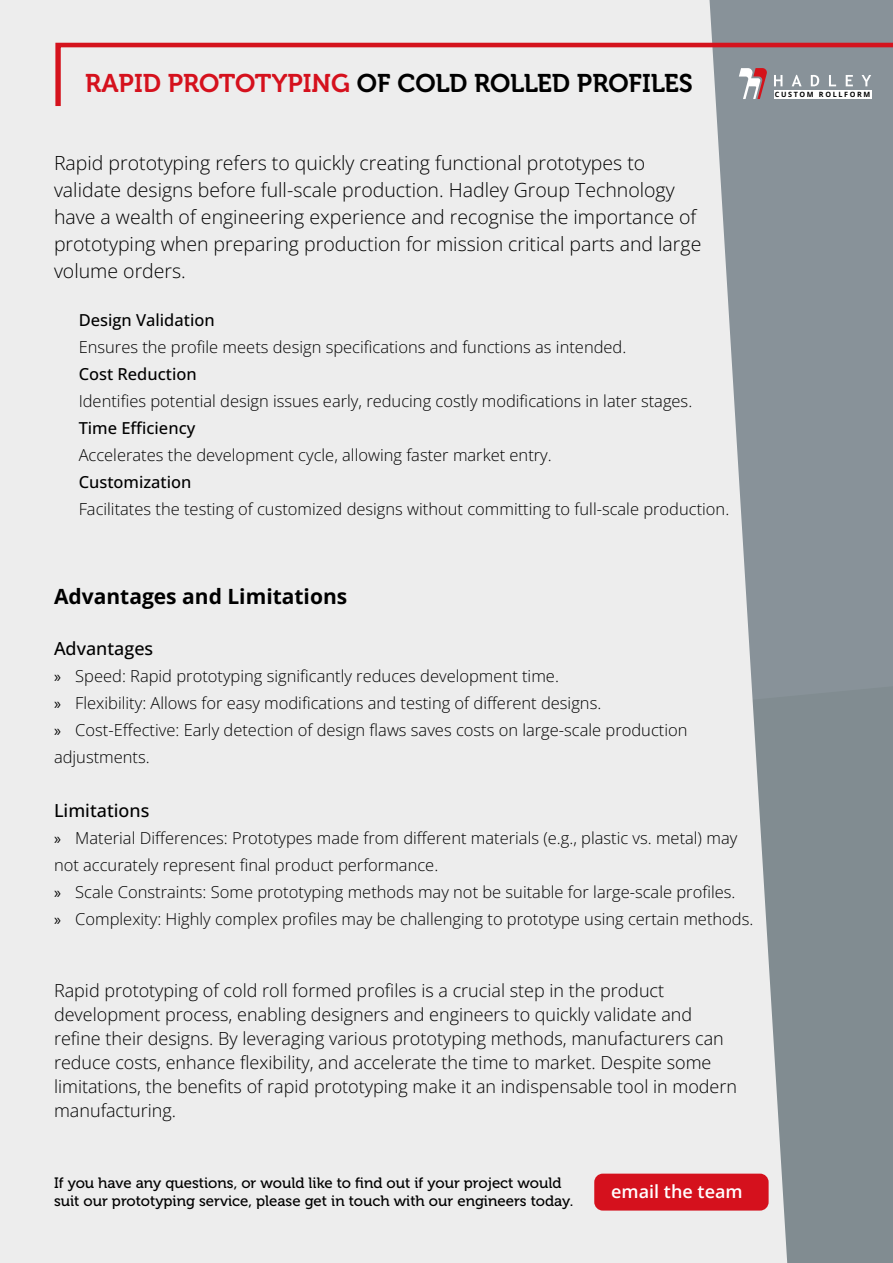
<style>
.page{position:relative;width:893px;height:1263px;background:#fff}
.page>*{position:absolute;margin:0;border:0;box-sizing:border-box;transform-origin:0 0}
.t1{font:25.5px "Museo 700";color:#000}
.t2{font:700 21px "Open Sans";color:#000}
.t3{font:300 19.5px/27px "Open Sans";color:#000}
.t4{font:300 18px/24px "Open Sans";color:#000}
.t5{font:500 18px "Open Sans";color:#000}
.t6{font:600 18px "Open Sans";color:#fff}
.t7{font:300 16.5px/27px "Open Sans";color:#000}
.t8{font:500 16.5px "Open Sans";color:#000}
.t9{font:15px/18px "Museo 500";color:#000}
.t10{font:700 7.2px "Open Sans";letter-spacing:.225em;color:#010202}
.s1{color:#d5111d}
.s2{font-family:"Myriad Pro";font-weight:400}
</style>
<div class="page">
<div style="left:787px;top:0;width:106px;height:497px;background:#889299"></div>
<div style="left:787px;top:497px;width:106px;height:766px;background:#818c91"></div>
<div style="left:0;top:0;width:787px;height:1263px;background:#ededed"></div>
<svg style="left:53px;top:40px;width:840px;height:71px;background:#dbcfd1"></svg>
<div style="left:594px;top:1173px;width:175px;height:37px;background:#d5111d;border-radius:9px"></div>
<svg style="left:861px;top:75px;width:10px;height:11px"></svg>
<svg style="left:846px;top:75px;width:7px;height:11px"></svg>
<svg style="left:829px;top:75px;width:7px;height:11px"></svg>
<svg style="left:811px;top:75px;width:8px;height:11px"></svg>
<svg style="left:792px;top:75px;width:10px;height:11px"></svg>
<svg style="left:774px;top:75px;width:8px;height:11px"></svg>
<svg style="left:739px;top:68px;width:28px;height:31px"></svg>
<div style="left:774px;top:91px;width:97px;height:8px;background:#fff"></div>
<h1 class="t1" style="left:85px;top:69px;width:609px"><span class="s1">RAPID PROTOTYPING</span> OF COLD ROLLED PROFILES</h1>
<p class="t3" style="left:54px;top:149px;width:649px">Rapid prototyping refers to quickly creating functional prototypes to validate designs before full-scale production. Hadley Group Technology have a wealth of engineering experience and recognise the importance of prototyping when preparing production for mission critical parts and large volume orders.</p>
<p class="t8" style="left:79px;top:309px;width:138px">Design Validation</p>
<p class="t7" style="left:79px;top:333px;width:549px">Ensures the profile meets design specifications and functions as intended.</p>
<p class="t8" style="left:79px;top:363px;width:120px">Cost Reduction</p>
<p class="t7" style="left:79px;top:387px;width:615px">Identifies potential design issues early, reducing costly modifications in later stages.</p>
<p class="t8" style="left:79px;top:417px;width:118px">Time Efficiency</p>
<p class="t7" style="left:79px;top:441px;width:475px">Accelerates the development cycle, allowing faster market entry.</p>
<p class="t8" style="left:79px;top:471px;width:114px">Customization</p>
<p class="t7" style="left:79px;top:495px;width:652px">Facilitates the testing of customized designs without committing to full-scale production.</p>
<p class="t10" style="left:775px;top:90px;width:97px">CUSTOM ROLLFORM</p>
<p class="t2" style="left:54px;top:581px;width:295px">Advantages and Limitations</p>
<p class="t5" style="left:54px;top:636px;width:101px">Advantages</p>
<p class="t7" style="left:54px;top:662px;width:635px"><span class="s2">»</span> Speed: Rapid prototyping significantly reduces development time.<br><span class="s2">»</span> Flexibility: Allows for easy modifications and testing of different designs.<br><span class="s2">»</span> Cost-Effective: Early detection of design flaws saves costs on large-scale production adjustments.</p>
<p class="t5" style="left:54px;top:798px;width:97px">Limitations</p>
<p class="t7" style="left:54px;top:824px;width:701px"><span class="s2">»</span> Material Differences: Prototypes made from different materials (e.g., plastic vs. metal) may not accurately represent final product performance.<br><span class="s2">»</span> Scale Constraints: Some prototyping methods may not be suitable for large-scale profiles.<br><span class="s2">»</span> Complexity: Highly complex profiles may be challenging to prototype using certain methods.</p>
<p class="t4" style="left:54px;top:978px;width:685px">Rapid prototyping of cold roll formed profiles is a crucial step in the product development process, enabling designers and engineers to quickly validate and refine their designs. By leveraging various prototyping methods, manufacturers can reduce costs, enhance flexibility, and accelerate the time to market. Despite some limitations, the benefits of rapid prototyping make it an indispensable tool in modern manufacturing.</p>
<p class="t9" style="left:54px;top:1174px;width:521px">If you have any questions, or would like to find out if your project would suit our prototyping service, please get in touch with our engineers today.</p>
<p class="t6" style="left:611px;top:1179px;width:133px">email the team</p>
</div>
